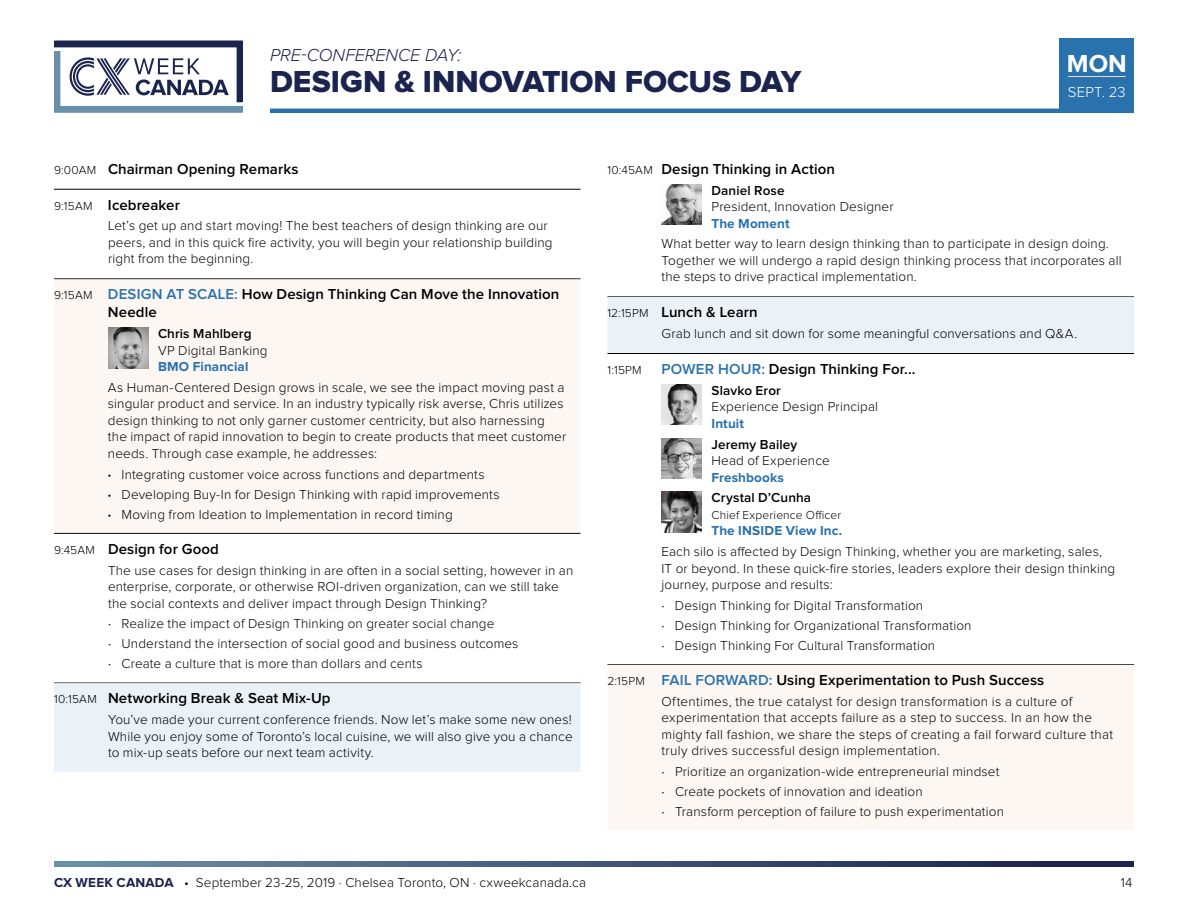
<style>
.page{position:relative;width:1188px;height:918px;background:#fff}
.page>*{position:absolute;margin:0;border:0;box-sizing:border-box;transform-origin:0 0}
.t1{font:31.5px "Proxima Nova Extrabld";color:#1b244e}
.t2{font:700 25.5px "Proxima Nova";color:#fff}
.t3{font:italic 300 18px "Proxima Nova";color:#1b244e}
.t4{font:600 15px/18px "Proxima Nova";letter-spacing:.005em;color:#000}
.t5{font:300 15px "Proxima Nova";letter-spacing:.01em;color:#fff}
.t6{font:300 13.5px/16.5px "Proxima Nova";letter-spacing:.01em;color:#000}
.t7{font:600 13.5px "Proxima Nova";letter-spacing:.01em;color:#000}
.t8{font:700 13.5px "Proxima Nova";letter-spacing:.01em;color:#2972ad}
.t9{font:300 12px "Proxima Nova";letter-spacing:.015em;color:#000}
.s1{font-weight:300;font-size:12px}
.s2{color:#2972ad}
.s3{font-weight:700}
.s4{font-weight:400}
.s5{font-weight:700;color:#1b244e}
</style>
<div class="page">
<svg style="left:54px;top:861px;width:1080px;height:6px;background:#415778"></svg>
<svg style="left:54px;top:41px;width:189px;height:72px"></svg>
<div style="left:1060px;top:39px;width:74px;height:74px;background:#2972ad"></div>
<hr style="left:1068px;top:76px;width:58px;height:1px;background:#f6d7c8">
<hr style="left:54px;top:189px;width:526px;height:1px;background:#000">
<hr style="left:54px;top:279px;width:526px;height:1px;background:#000">
<div style="left:54px;top:280px;width:526px;height:252px;background:#fdf7f4"></div>
<hr style="left:54px;top:533px;width:526px;height:1px;background:#000">
<div style="left:54px;top:683px;width:526px;height:89px;background:#eaf1f7"></div>
<img style="left:108px;top:328px;width:40px;height:40px">
<div style="left:608px;top:297px;width:526px;height:57px;background:#eaf1f7"></div>
<hr style="left:608px;top:353px;width:526px;height:1px;background:#000">
<hr style="left:608px;top:664px;width:526px;height:1px;background:#000">
<div style="left:608px;top:665px;width:526px;height:165px;background:#fdf7f4"></div>
<img style="left:662px;top:184px;width:40px;height:41px">
<img style="left:662px;top:384px;width:40px;height:41px">
<img style="left:662px;top:438px;width:40px;height:41px">
<img style="left:662px;top:492px;width:40px;height:40px">
<hr style="left:270px;top:109px;width:864px;height:4px;background:#2972ad">
<h3 class="t3" style="left:270px;top:47px;width:193px">PRE-CONFERENCE DAY:</h3>
<h2 class="t2" style="left:1067px;top:52px;width:62px">MON</h2>
<p class="t5" style="left:1068px;top:85px;width:59px">SEPT. 23</p>
<h1 class="t1" style="left:270px;top:67px;width:533px">DESIGN &amp; INNOVATION FOCUS DAY</h1>
<p class="t4" style="left:54px;top:160px;width:246px"><span class="s1">9:00AM</span> Chairman Opening Remarks</p>
<p class="t4" style="left:54px;top:196px;width:127px"><span class="s1">9:15AM</span> Icebreaker</p>
<p class="t6" style="left:108px;top:218px;width:446px">Let’s get up and start moving! The best teachers of design thinking are our peers, and in this quick fire activity, you will begin your relationship building right from the beginning.</p>
<p class="t4" style="left:108px;top:286px;width:453px;text-indent:-54px"><span class="s1">9:15AM</span> <span class="s2">DESIGN AT SCALE:</span> How Design Thinking Can Move the Innovation<br>Needle</p>
<p class="t7" style="left:158px;top:327px;width:95px">Chris Mahlberg</p>
<p class="t6" style="left:158px;top:342px;width:111px">VP Digital Banking</p>
<p class="t8" style="left:158px;top:360px;width:92px">BMO Financial</p>
<p class="t6" style="left:108px;top:380px;width:460px">As Human-Centered Design grows in scale, we see the impact moving past a singular product and service. In an industry typically risk averse, Chris utilizes design thinking to not only garner customer centricity, but also harnessing the impact of rapid innovation to begin to create products that meet customer needs. Through case example, he addresses:</p>
<p class="t6" style="left:108px;top:465px;width:393px;line-height:20px"><span class="s3">·</span> Integrating customer voice across functions and departments<br><span class="s3">·</span> Developing Buy-In for Design Thinking with rapid improvements <span class="s3">·</span> Moving from Ideation to Implementation in record timing</p>
<p class="t4" style="left:54px;top:540px;width:166px"><span class="s1">9:45AM</span> Design for Good</p>
<p class="t6" style="left:108px;top:562px;width:467px">The use cases for design thinking in are often in a social setting, however in an enterprise, corporate, or otherwise ROI-driven organization, can we still take the social contexts and deliver impact through Design Thinking?</p>
<p class="t6" style="left:108px;top:615px;width:412px;line-height:20px"><span class="s4">·</span> Realize the impact of Design Thinking on greater social change<br><span class="s4">·</span> Understand the intersection of social good and business outcomes <span class="s4">·</span> Create a culture that is more than dollars and cents</p>
<p class="t4" style="left:54px;top:690px;width:278px"><span class="s1">10:15AM</span> Networking Break &amp; Seat Mix-Up</p>
<p class="t6" style="left:108px;top:712px;width:466px;text-align:justify">You’ve made your current conference friends. Now let’s make some new ones!<br>While you enjoy some of Toronto’s local cuisine, we will also give you a chance to mix-up seats before our next team activity.</p>
<p class="t4" style="left:608px;top:160px;width:229px"><span class="s1">10:45AM</span> Design Thinking in Action</p>
<p class="t7" style="left:712px;top:184px;width:75px">Daniel Rose</p>
<p class="t6" style="left:712px;top:199px;width:184px">President, Innovation Designer</p>
<p class="t8" style="left:712px;top:217px;width:80px">The Moment</p>
<p class="t6" style="left:661px;top:236px;width:462px">What better way to learn design thinking than to participate in design doing.<br>Together we will undergo a rapid design thinking process that incorporates all the steps to drive practical implementation.</p>
<p class="t4" style="left:608px;top:304px;width:152px"><span class="s1">12:15PM</span> Lunch &amp; Learn</p>
<p class="t6" style="left:662px;top:326px;width:417px">Grab lunch and sit down for some meaningful conversations and Q&amp;A.</p>
<p class="t9" style="left:608px;top:364px;width:36px">1:15PM</p>
<p class="t4" style="left:662px;top:361px;width:256px"><span class="s2">POWER HOUR:</span> Design Thinking For...</p>
<p class="t7" style="left:712px;top:384px;width:71px">Slavko Eror</p>
<p class="t6" style="left:712px;top:399px;width:168px">Experience Design Principal</p>
<p class="t8" style="left:712px;top:417px;width:34px">Intuit</p>
<p class="t7" style="left:712px;top:438px;width:87px">Jeremy Bailey</p>
<p class="t6" style="left:712px;top:453px;width:120px">Head of Experience</p>
<p class="t8" style="left:712px;top:471px;width:74px">Freshbooks</p>
<p class="t7" style="left:712px;top:492px;width:101px">Crystal D’Cunha</p>
<p class="t9" style="left:712px;top:509px;width:131px">Chief Experience Officer</p>
<p class="t8" style="left:712px;top:525px;width:132px">The INSIDE View Inc.</p>
<p class="t6" style="left:661px;top:544px;width:455px">Each silo is affected by Design Thinking, whether you are marketing, sales,<br>IT or beyond. In these quick-fire stories, leaders explore their design thinking journey, purpose and results:</p>
<p class="t6" style="left:661px;top:596px;width:312px;line-height:20px"><span class="s4">·</span> Design Thinking for Digital Transformation<br><span class="s4">·</span> Design Thinking for Organizational Transformation <span class="s4">·</span> Design Thinking For Cultural Transformation</p>
<p class="t4" style="left:608px;top:672px;width:438px"><span class="s1">2:15PM</span> <span class="s2">FAIL FORWARD:</span> Using Experimentation to Push Success</p>
<p class="t6" style="left:662px;top:694px;width:453px">Oftentimes, the true catalyst for design transformation is a culture of experimentation that accepts failure as a step to success. In an how the mighty fall fashion, we share the steps of creating a fail forward culture that truly drives successful design implementation.</p>
<p class="t6" style="left:662px;top:762px;width:344px;line-height:20px"><span class="s4">·</span> Prioritize an organization-wide entrepreneurial mindset <span class="s4">·</span> Create pockets of innovation and ideation<br><span class="s4">·</span> Transform perception of failure to push experimentation</p>
<p class="t6" style="left:54px;top:875px;width:534px"><span class="s5">CX WEEK CANADA</span> • September 23-25, 2019 · Chelsea Toronto, ON · cxweekcanada.ca</p>
<p class="t6" style="left:1121px;top:875px;width:13px">14</p>
</div>
